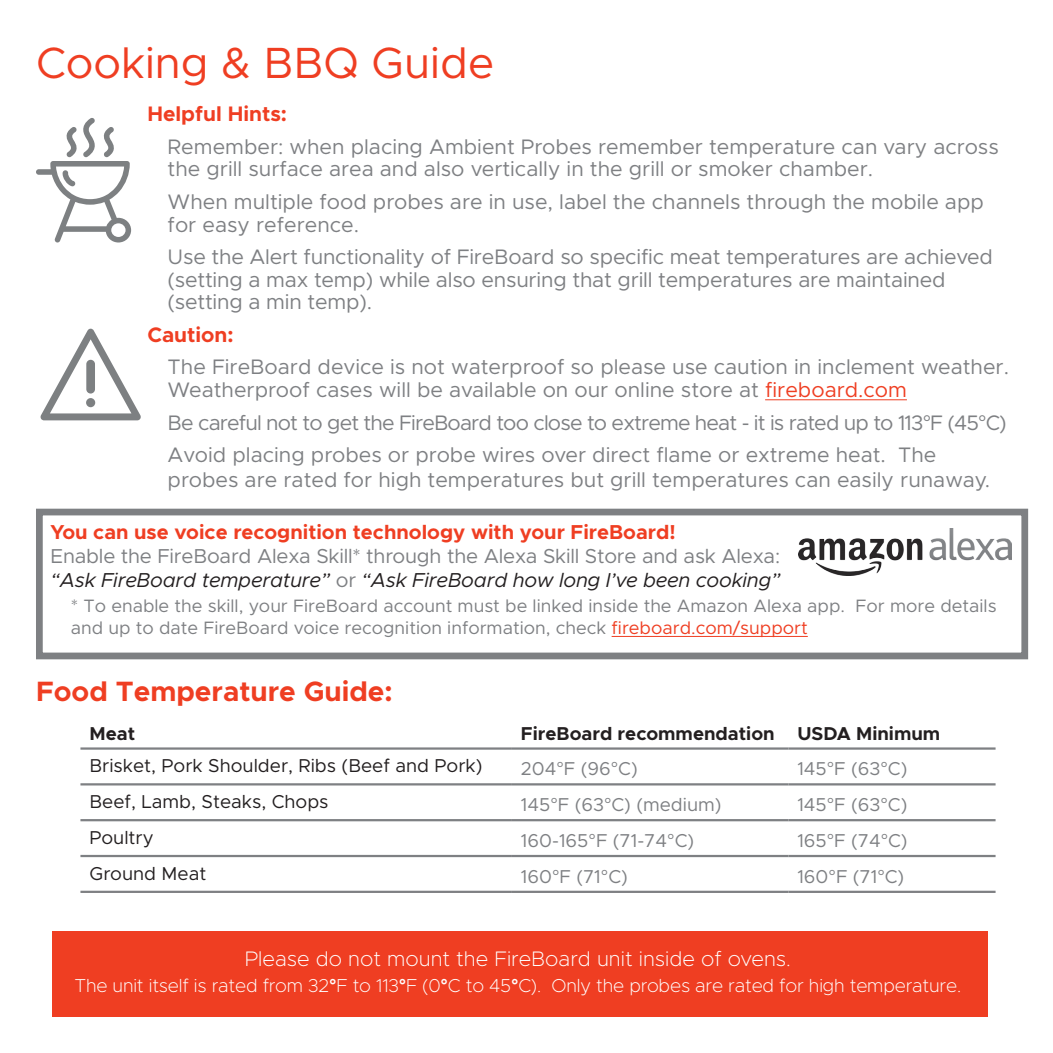
<style>
.page{position:relative;width:1053px;height:1053px;background:#fff}
.page>*{position:absolute;margin:0;border:0;box-sizing:border-box;transform-origin:0 0}
.t1{font:43.88px "Metropolis";color:#ef3e22}
.t2{font:700 28.12px "Metropolis";color:#ef3e22}
.t3{font:21.15px/22.5px "Metropolis";color:#7e8083}
.t4{font:21.15px "Metropolis";letter-spacing:-.04em;color:#7e8083}
.t5{font:200 21.15px "Metropolis";color:#fff}
.t6{font:700 21.15px "Metropolis";color:#ef3e22}
.t7{font:20.25px "Metropolis";letter-spacing:-.01em;color:#7e8083}
.t8{font:italic 20.25px "Metropolis";letter-spacing:-.01em;color:#231f20}
.t9{font:700 20.25px "Metropolis";color:#ef3e22}
.t10{font:18.68px "Metropolis";color:#7e8083}
.t11{font:200 18.68px "Metropolis";letter-spacing:-.01em;color:#fff}
.t12{font:18.68px "Metropolis";color:#231f20}
.t13{font:700 18.68px "Metropolis";color:#231f20}
.t14{font:18px/21.6px "Metropolis";color:#7e8083}
.s1{color:#ef3e22}
.s2{font-family:"Helvetica Neue"}
.s3{font-style:normal;color:#7e8083}
.s4{font-family:"Helvetica Neue";font-weight:700;font-stretch:condensed}
</style>
<div class="page">
<div style="left:53px;top:931px;width:935px;height:85px;background:#ef3e22"></div>
<hr style="left:765px;top:399px;width:142px;height:1px;background:#ef3e22">
<hr style="left:80px;top:747px;width:432px;height:3px;background:#7e8083">
<hr style="left:512px;top:747px;width:276px;height:3px;background:#7e8083">
<hr style="left:788px;top:747px;width:208px;height:3px;background:#7e8083">
<hr style="left:80px;top:783px;width:432px;height:3px;background:#7e8083">
<hr style="left:512px;top:783px;width:276px;height:3px;background:#7e8083">
<hr style="left:788px;top:783px;width:208px;height:3px;background:#7e8083">
<hr style="left:80px;top:819px;width:432px;height:2px;background:#7e8083">
<hr style="left:512px;top:819px;width:276px;height:2px;background:#7e8083">
<hr style="left:788px;top:819px;width:208px;height:2px;background:#7e8083">
<hr style="left:80px;top:855px;width:432px;height:2px;background:#7e8083">
<hr style="left:512px;top:855px;width:276px;height:2px;background:#7e8083">
<hr style="left:788px;top:855px;width:208px;height:2px;background:#7e8083">
<hr style="left:80px;top:891px;width:432px;height:2px;background:#7e8083">
<hr style="left:512px;top:891px;width:276px;height:2px;background:#7e8083">
<hr style="left:788px;top:891px;width:208px;height:2px;background:#7e8083">
<svg style="left:36px;top:118px;width:95px;height:125px"></svg>
<svg style="left:40px;top:329px;width:101px;height:91px"></svg>
<div style="left:86px;top:360px;width:9px;height:34px;background:#7d8082;border-radius:4px"></div>
<div style="left:86px;top:398px;width:9px;height:9px;background:#7d8082;border-radius:50%"></div>
<div style="left:36px;top:509px;width:992px;height:150px;border:7px solid #7e8083"></div>
<hr style="left:612px;top:636px;width:196px;height:1px;background:#ef3e22">
<img style="left:799px;top:529px;width:212px;height:47px">
<p class="t1" style="left:36px;top:35px;width:460px">Cooking &amp; BBQ Guide</p>
<p class="t6" style="left:147px;top:101px;width:141px">Helpful Hints:</p>
<p class="t3" style="left:168px;top:135px;width:833px">Remember: when placing Ambient Probes remember temperature can vary across the grill surface area and also vertically in the grill or smoker chamber.</p>
<p class="t3" style="left:168px;top:191px;width:818px">When multiple food probes are in use, label the channels through the mobile app for easy reference.</p>
<p class="t3" style="left:168px;top:246px;width:827px">Use the Alert functionality of FireBoard so specific meat temperatures are achieved (setting a max temp) while also ensuring that grill temperatures are maintained (setting a min temp).</p>
<p class="t6" style="left:147px;top:321px;width:88px">Caution:</p>
<p class="t3" style="left:168px;top:356px;width:843px">The FireBoard device is not waterproof so please use caution in inclement weather.<br>Weatherproof cases will be available on our online store at <span class="s1">fireboard.com</span></p>
<p class="t4" style="left:168px;top:409px;width:841px">Be careful not to get the FireBoard too close to extreme heat - it is rated up to 113<span class="s2">°</span>F (45<span class="s2">°</span>C)</p>
<p class="t3" style="left:168px;top:442px;width:824px;line-height:25.2px">Avoid placing probes or probe wires over direct flame or extreme heat. The probes are rated for high temperatures but grill temperatures can easily runaway.</p>
<p class="t9" style="left:51px;top:519px;width:627px">You can use voice recognition technology with your FireBoard!</p>
<p class="t7" style="left:51px;top:543px;width:731px">Enable the FireBoard Alexa Skill* through the Alexa Skill Store and ask Alexa:</p>
<p class="t8" style="left:51px;top:568px;width:731px">“Ask FireBoard temperature” <span class="s3">or</span> “Ask FireBoard how long I’ve been cooking”</p>
<p class="t14" style="left:71px;top:595px;width:927px">* To enable the skill, your FireBoard account must be linked inside the Amazon Alexa app. For more details and up to date FireBoard voice recognition information, check <span class="s1">fireboard.com/support</span></p>
<p class="t2" style="left:36px;top:674px;width:358px">Food Temperature Guide:</p>
<p class="t13" style="left:89px;top:721px;width:47px">Meat</p>
<p class="t13" style="left:521px;top:721px;width:255px">FireBoard recommendation</p>
<p class="t13" style="left:797px;top:721px;width:144px">USDA Minimum</p>
<p class="t12" style="left:89px;top:754px;width:395px">Brisket, Pork Shoulder, Ribs (Beef and Pork)</p>
<p class="t10" style="left:521px;top:757px;width:118px">204<span class="s2">°</span>F (96<span class="s2">°</span>C)</p>
<p class="t10" style="left:797px;top:757px;width:112px">145<span class="s2">°</span>F (63<span class="s2">°</span>C)</p>
<p class="t12" style="left:89px;top:790px;width:241px">Beef, Lamb, Steaks, Chops</p>
<p class="t10" style="left:521px;top:793px;width:202px">145<span class="s2">°</span>F (63<span class="s2">°</span>C) (medium)</p>
<p class="t10" style="left:797px;top:793px;width:112px">145<span class="s2">°</span>F (63<span class="s2">°</span>C)</p>
<p class="t12" style="left:89px;top:826px;width:66px">Poultry</p>
<p class="t10" style="left:521px;top:829px;width:175px">160-165<span class="s2">°</span>F (71-74<span class="s2">°</span>C)</p>
<p class="t10" style="left:797px;top:829px;width:112px">165<span class="s2">°</span>F (74<span class="s2">°</span>C)</p>
<p class="t12" style="left:89px;top:862px;width:118px">Ground Meat</p>
<p class="t10" style="left:521px;top:865px;width:108px">160<span class="s2">°</span>F (71<span class="s2">°</span>C)</p>
<p class="t10" style="left:797px;top:865px;width:108px">160<span class="s2">°</span>F (71<span class="s2">°</span>C)</p>
<p class="t5" style="left:245px;top:946px;width:548px">Please do not mount the FireBoard unit inside of ovens.</p>
<p class="t11" style="left:74px;top:974px;width:888px">The unit itself is rated from 32<span class="s4">°</span>F to 113<span class="s4">°</span>F (0<span class="s4">°</span>C to 45<span class="s4">°</span>C). Only the probes are rated for high temperature.</p>
</div>
